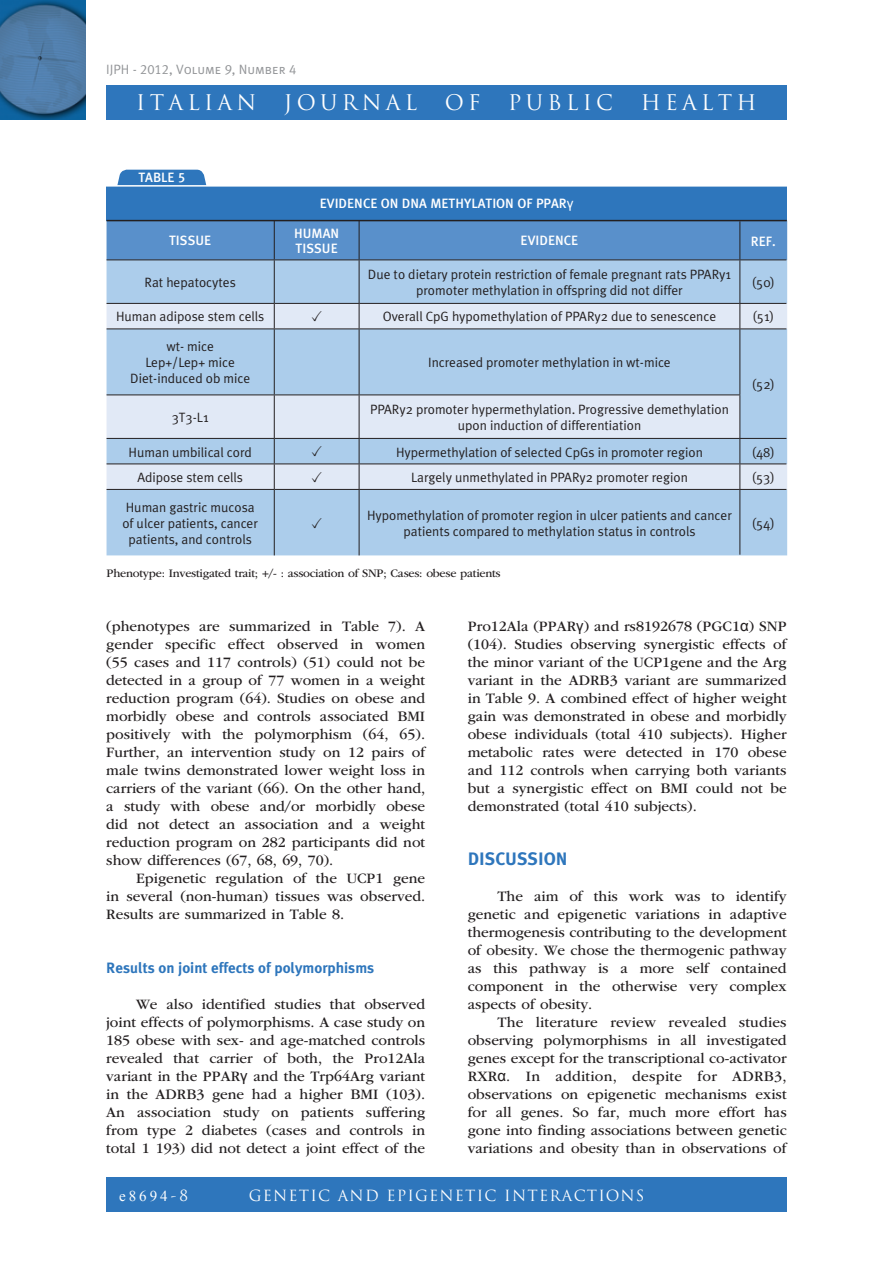
<style>
.page{position:relative;width:893px;height:1263px;background:#fff}
.page>*{position:absolute;margin:0;border:0;box-sizing:border-box;transform-origin:0 0}
.t1{font:21px "Trajan Pro";letter-spacing:.2em;color:#fff}
.t2{font:18px "Meta Plus Bold Caps";color:#2e76bc}
.t3{font:15px/18px "ITC Garamond Std";color:#231f20;text-align:justify}
.t4{font:700 15px "Meta Plus";color:#2e76bc}
.t5{font:15px "Trajan Pro";color:#fff}
.t6{font:15px "Times New Roman";letter-spacing:.2em;color:#fff}
.t7{font:13.5px/16.2px "Meta Plus Normal";color:#231f20;text-align:center}
.t8{font:13.5px/15px "Meta Plus Medium Caps";color:#fff}
.t9{font:13.5px "Meta Plus Normal Caps";color:#939598}
.t10{font:13.5px "Asana Math";color:#231f20}
.t11{font:12px "ITC Garamond Std";letter-spacing:-.02em;color:#231f20}
.s1{font-family:"Arial"}
.s2{font-family:"Trajan Pro"}
</style>
<div class="page">
<div style="left:106px;top:85px;width:681px;height:34px;background:#2e76bc"></div>
<div style="left:106px;top:1178px;width:681px;height:34px;background:#2e76bc"></div>
<img style="left:0;top:0;width:85px;height:119px">
<div style="left:107px;top:221px;width:680px;height:39px;background:#5990cb"></div>
<div style="left:107px;top:260px;width:680px;height:295px;background:#accdeb"></div>
<svg style="left:107px;top:303px;width:680px;height:186px;background:#c4d8ee"></svg>
<hr style="left:274px;top:221px;width:1px;height:38px;background:#231f20">
<hr style="left:359px;top:221px;width:1px;height:38px;background:#231f20">
<hr style="left:739px;top:221px;width:1px;height:38px;background:#231f20">
<hr style="left:107px;top:259px;width:167px;height:1px;background:#231f20">
<hr style="left:274px;top:259px;width:85px;height:1px;background:#231f20">
<hr style="left:274px;top:260px;width:1px;height:43px;background:#231f20">
<hr style="left:359px;top:259px;width:381px;height:1px;background:#231f20">
<hr style="left:359px;top:260px;width:1px;height:43px;background:#231f20">
<hr style="left:740px;top:259px;width:46px;height:1px;background:#231f20">
<hr style="left:739px;top:260px;width:1px;height:43px;background:#231f20">
<hr style="left:107px;top:303px;width:167px;height:1px;background:#231f20">
<hr style="left:274px;top:303px;width:85px;height:1px;background:#231f20">
<svg style="left:274px;top:304px;width:1px;height:24px"></svg>
<hr style="left:359px;top:303px;width:381px;height:1px;background:#231f20">
<svg style="left:359px;top:304px;width:1px;height:24px"></svg>
<hr style="left:740px;top:303px;width:46px;height:1px;background:#231f20">
<svg style="left:739px;top:304px;width:1px;height:24px"></svg>
<hr style="left:107px;top:328px;width:167px;height:1px;background:#231f20">
<hr style="left:274px;top:328px;width:85px;height:1px;background:#231f20">
<hr style="left:274px;top:329px;width:1px;height:65px;background:#231f20">
<hr style="left:359px;top:328px;width:381px;height:1px;background:#231f20">
<hr style="left:359px;top:329px;width:1px;height:65px;background:#231f20">
<hr style="left:740px;top:328px;width:46px;height:1px;background:#231f20">
<hr style="left:739px;top:329px;width:1px;height:65px;background:#231f20">
<hr style="left:107px;top:394px;width:167px;height:1px;background:#231f20">
<hr style="left:274px;top:394px;width:85px;height:1px;background:#231f20">
<hr style="left:274px;top:395px;width:1px;height:43px;background:#231f20">
<hr style="left:359px;top:394px;width:381px;height:1px;background:#231f20">
<hr style="left:359px;top:395px;width:1px;height:43px;background:#231f20">
<hr style="left:739px;top:395px;width:1px;height:43px;background:#231f20">
<hr style="left:107px;top:438px;width:167px;height:1px;background:#231f20">
<hr style="left:274px;top:438px;width:85px;height:1px;background:#231f20">
<hr style="left:359px;top:438px;width:381px;height:1px;background:#231f20">
<hr style="left:740px;top:438px;width:46px;height:1px;background:#231f20">
<hr style="left:107px;top:463px;width:167px;height:1px;background:#231f20">
<hr style="left:274px;top:463px;width:85px;height:1px;background:#231f20">
<svg style="left:274px;top:439px;width:1px;height:50px"></svg>
<hr style="left:359px;top:463px;width:381px;height:1px;background:#231f20">
<svg style="left:359px;top:439px;width:1px;height:50px"></svg>
<hr style="left:740px;top:463px;width:46px;height:1px;background:#231f20">
<svg style="left:739px;top:439px;width:1px;height:50px"></svg>
<hr style="left:107px;top:489px;width:167px;height:1px;background:#231f20">
<hr style="left:274px;top:489px;width:85px;height:1px;background:#231f20">
<hr style="left:274px;top:490px;width:1px;height:65px;background:#231f20">
<hr style="left:359px;top:489px;width:381px;height:1px;background:#231f20">
<hr style="left:359px;top:490px;width:1px;height:65px;background:#231f20">
<hr style="left:740px;top:489px;width:46px;height:1px;background:#231f20">
<hr style="left:739px;top:490px;width:1px;height:65px;background:#231f20">
<svg style="left:117px;top:170px;width:90px;height:15px"></svg>
<div style="left:107px;top:186px;width:680px;height:34px;background:#2e76bc"></div>
<hr style="left:105px;top:185px;width:686px;height:2px;background:#fff">
<hr style="left:107px;top:220px;width:680px;height:1px;background:#231f20">
<p class="t9" style="left:106px;top:62px;width:192px">IJPH - 2012, Volume 9, Number 4</p>
<h1 class="t1" style="left:136px;top:89px;width:121px">ITALIAN</h1>
<h1 class="t1" style="left:284px;top:89px;width:135px">JOURNAL</h1>
<h1 class="t1" style="left:445px;top:89px;width:37px">OF</h1>
<h1 class="t1" style="left:508px;top:89px;width:106px">PUBLIC</h1>
<h1 class="t1" style="left:641px;top:89px;width:117px">HEALTH</h1>
<p class="t8" style="left:138px;top:170px;width:48px">TABLE 5</p>
<p class="t8" style="left:320px;top:196px;width:255px">EVIDENCE ON DNA METHYLATION OF PPAR<span class="s1">γ</span></p>
<p class="t8" style="left:169px;top:233px;width:42px">TISSUE</p>
<p class="t8" style="left:294px;top:226px;width:47px">H UMAN<br>TISSUE</p>
<p class="t8" style="left:521px;top:233px;width:57px">EVIDENCE</p>
<p class="t8" style="left:751px;top:233px;width:26px">RE F.</p>
<p class="t7" style="left:145px;top:274px;width:93px">Rat hepatocytes</p>
<p class="t7" style="left:368px;top:266px;width:365px">Due to dietary protein restriction of female pregnant rats PPARy1 promoter methylation in offspring did not differ</p>
<p class="t7" style="left:752px;top:274px;width:25px">(50)</p>
<p class="t7" style="left:116px;top:309px;width:150px">Human adipose stem cells</p>
<p class="t10" style="left:311px;top:308px;width:12px">✓</p>
<p class="t7" style="left:383px;top:309px;width:335px">Overall CpG hypomethylation of PPARy2 due to senescence</p>
<p class="t7" style="left:753px;top:309px;width:23px">(51)</p>
<p class="t7" style="left:130px;top:338px;width:122px">wt- mice<br>Lep+/Lep+ mice<br>Diet-induced ob mice</p>
<p class="t7" style="left:428px;top:354px;width:244px">Increased promoter methylation in wt-mice</p>
<p class="t7" style="left:752px;top:376px;width:25px">(52)</p>
<p class="t7" style="left:172px;top:409px;width:38px">3T3-L1</p>
<p class="t7" style="left:370px;top:401px;width:360px">PPARy2 promoter hypermethylation. Progressive demethylation upon induction of differentiation</p>
<p class="t7" style="left:129px;top:444px;width:125px">Human umbilical cord</p>
<p class="t10" style="left:311px;top:443px;width:12px">✓</p>
<p class="t7" style="left:396px;top:444px;width:308px">Hypermethylation of selected CpGs in promoter region</p>
<p class="t7" style="left:752px;top:444px;width:25px">(48)</p>
<p class="t7" style="left:137px;top:469px;width:107px">Adipose stem cells</p>
<p class="t10" style="left:311px;top:469px;width:12px">✓</p>
<p class="t7" style="left:411px;top:469px;width:278px">Largely unmethylated in PPARy2 promoter region</p>
<p class="t7" style="left:752px;top:469px;width:25px">(53)</p>
<p class="t7" style="left:122px;top:499px;width:137px">Human gastric mucosa of ulcer patients, cancer patients, and controls</p>
<p class="t10" style="left:311px;top:515px;width:12px">✓</p>
<p class="t7" style="left:367px;top:507px;width:366px">Hypomethylation of promoter region in ulcer patients and cancer patients compared to methylation status in controls</p>
<p class="t7" style="left:752px;top:515px;width:25px">(54)</p>
<p class="t11" style="left:107px;top:566px;width:396px">Phenotype: Investigated trait; +/- : association of SNP; Cases: obese patients</p>
<p class="t3" style="left:106px;top:617px;width:320px">(phenotypes are summarized in Table 7). A gender specific effect observed in women (55 cases and 117 controls) (51) could not be detected in a group of 77 women in a weight reduction program (64). Studies on obese and morbidly obese and controls associated BMI positively with the polymorphism (64, 65).<br>Further, an intervention study on 12 pairs of male twins demonstrated lower weight loss in carriers of the variant (66). On the other hand, a study with obese and/or morbidly obese did not detect an association and a weight reduction program on 282 participants did not show differences (67, 68, 69, 70).</p>
<p class="t3" style="left:106px;top:869px;width:320px;text-indent:30px">Epigenetic regulation of the UCP1 gene in several (non-human) tissues was observed.<br>Results are summarized in Table 8.</p>
<p class="t4" style="left:106px;top:959px;width:270px">Results on joint effects of polymorphisms</p>
<p class="t3" style="left:106px;top:995px;width:321px;text-indent:30px">We also identified studies that observed joint effects of polymorphisms. A case study on 185 obese with sex- and age-matched controls revealed that carrier of both, the Pro12Ala variant in the PPAR<span class="s1">γ</span> and the Trp64Arg variant in the ADRB3 gene had a higher BMI (103).<br>An association study on patients suffering from type 2 diabetes (cases and controls in total 1 193) did not detect a joint effect of the</p>
<p class="t3" style="left:468px;top:617px;width:320px">Pro12Ala (PPAR<span class="s1">γ</span>) and rs8192678 (PGC1<span class="s1">α</span>) SNP (104). Studies observing synergistic effects of the minor variant of the UCP1gene and the Arg variant in the ADRB3 variant are summarized in Table 9. A combined effect of higher weight gain was demonstrated in obese and morbidly obese individuals (total 410 subjects). Higher metabolic rates were detected in 170 obese and 112 controls when carrying both variants but a synergistic effect on BMI could not be demonstrated (total 410 subjects).</p>
<p class="t2" style="left:468px;top:848px;width:101px">DISCUSSION</p>
<p class="t3" style="left:468px;top:887px;width:320px;text-indent:30px">The aim of this work was to identify genetic and epigenetic variations in adaptive thermogenesis contributing to the development of obesity. We chose the thermogenic pathway as this pathway is a more self contained component in the otherwise very complex aspects of obesity.</p>
<p class="t3" style="left:468px;top:1013px;width:320px;text-indent:30px">The literature review revealed studies observing polymorphisms in all investigated genes except for the transcriptional co-activator RXR<span class="s1">α</span>. In addition, despite for ADRB3, observations on epigenetic mechanisms exist for all genes. So far, much more effort has gone into finding associations between genetic variations and obesity than in observations of</p>
<p class="t6" style="left:119px;top:1185px;width:71px">e8694<span class="s2">-8</span></p>
<p class="t5" style="left:249px;top:1185px;width:26px">GENETIC</p>
<p class="t5" style="left:338px;top:1185px;width:61px">AN D EPIGENETIC</p>
<p class="t5" style="left:504px;top:1185px;width:13px">INTERACTION</p>
<p class="t5" style="left:636px;top:1185px;width:10px">S</p>
</div>
